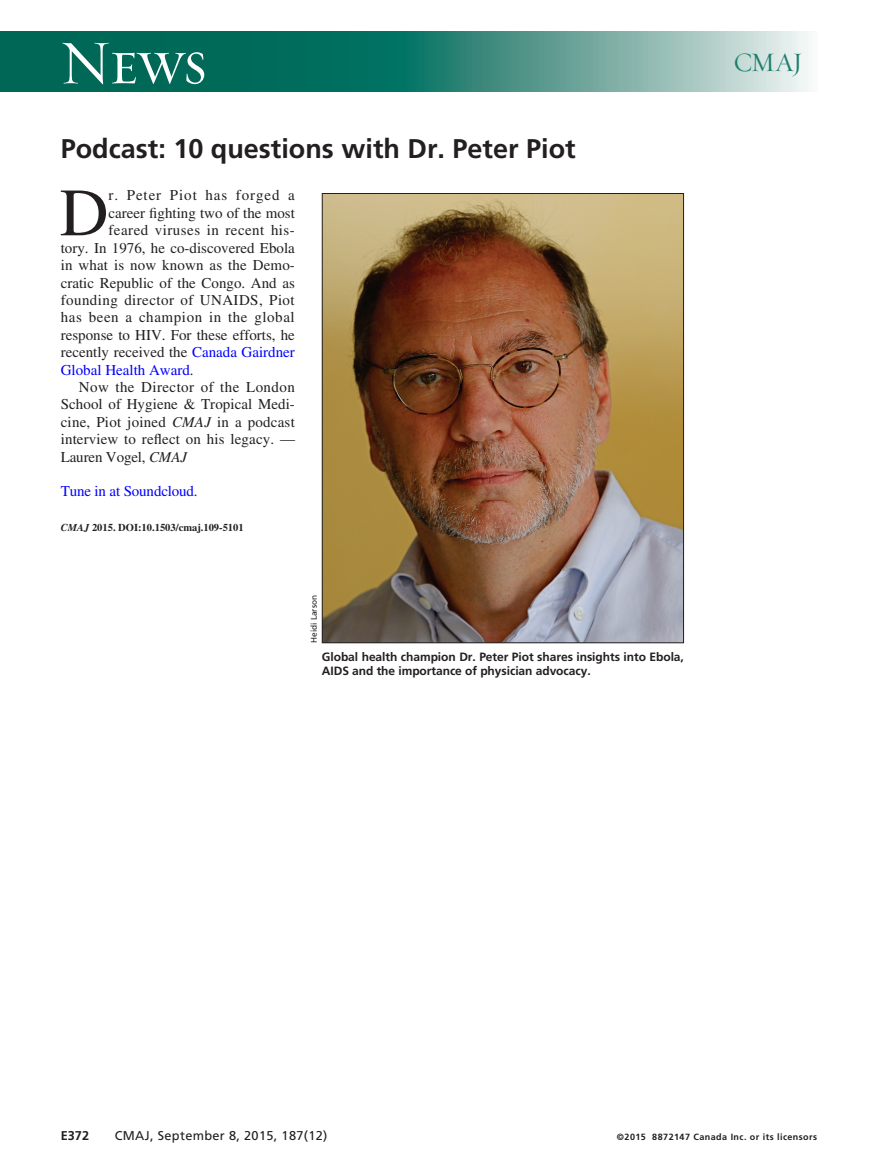
<style>
.page{position:relative;width:878px;height:1175px;background:#fff}
.page>*{position:absolute;margin:0;border:0;box-sizing:border-box;transform-origin:0 0}
.DC{font:67.5px "Times LT Std";color:#231f20}
.t1{font:63px "Requiem Display HTF Small Caps";color:#fff}
.Article_title{font:700 27px "Frutiger LT Std";color:#231f20}
.t2{font:27px "Requiem Display HTF Roman";color:#1d7e6f}
.DC-2{font:15px/17.4px "Times LT Std";letter-spacing:.01em;color:#231f20;text-align:justify}
.DC-3{font:15px "Times LT Std";letter-spacing:.03em;color:#231f20}
.DC-4{font:15px "Times LT Std";letter-spacing:.04em;color:#231f20}
.DC-5{font:15px "Times LT Std";letter-spacing:.06em;color:#231f20}
.PJ-Space{font:15px "Times LT Std";letter-spacing:-.01em;color:#00f}
.DC-6{font:15px "Times LT Std";color:#00f}
.t3{font:12.75px "Frutiger LT Std";letter-spacing:.025em;color:#231f20}
.t4{font:700 12.75px "Frutiger LT Std";color:#231f20}
.Fig_caption{font:700 12px/14.2px "Frutiger LT Std";letter-spacing:-.005em;color:#231f20}
.Article_id{font:700 10.5px "Times LT Std";color:#231f20}
.t5{font:700 9px "Frutiger LT Std";letter-spacing:.05em;color:#231f20}
.PC{font:8.25px "Frutiger LT Std";color:#231f20}
.s1{color:#00f}
.s2{color:#231f20}
.s3{font-style:italic}
</style>
<div class="page">
<svg style="left:0;top:32px;width:811px;height:60px;background:#3e8d80"></svg>
<img style="left:324px;top:195px;width:358px;height:446px">
<h2 class="t1" style="left:59px;top:26px;width:150px">News</h2>
<h3 class="t2" style="left:733px;top:46px;width:71px">CMAJ</h3>
<p class="Article_title" style="left:61px;top:133px;width:516px">Podcast: 10 questions with Dr. Peter Piot</p>
<p class="DC" style="left:60px;top:175px;width:50px">D</p>
<p class="DC-5" style="left:108px;top:187px;width:188px">r. Peter Piot has forged a</p>
<p class="DC-2" style="left:108px;top:204px;width:188px">career fighting two of the most</p>
<p class="DC-3" style="left:108px;top:222px;width:188px">feared viruses in recent his-</p>
<p class="DC-2" style="left:61px;top:239px;width:236px">tory. In 1976, he co-discovered Ebola</p>
<p class="DC-2" style="left:61px;top:256px;width:236px">in what is now known as the Demo-</p>
<p class="DC-2" style="left:61px;top:274px;width:236px">cratic Republic of the Congo. And as</p>
<p class="DC-3" style="left:61px;top:291px;width:235px">founding director of UNAIDS, Piot</p>
<p class="DC-4" style="left:61px;top:309px;width:235px">has been a champion in the global</p>
<p class="DC-2" style="left:61px;top:326px;width:235px">response to HIV. For these efforts, he</p>
<p class="DC-2" style="left:61px;top:343px;width:235px">recently received the <span class="s1">Canada Gairdner</span></p>
<p class="DC-6" style="left:61px;top:361px;width:134px">Global Health Award<span class="s2">.</span></p>
<p class="DC-2" style="left:61px;top:378px;width:236px;text-indent:18px">Now the Director of the London School of Hygiene &amp; Tropical Medi&shy;cine, Piot joined <span class="s3">CMAJ</span> in a podcast interview to reflect on his legacy. — Lauren Vogel, <span class="s3">CMAJ</span></p>
<p class="PJ-Space" style="left:61px;top:483px;width:138px">Tune in at Soundcloud.</p>
<p class="Article_id" style="left:61px;top:521px;width:184px"><span class="s3">CMAJ</span> 2015. DOI:10.1503/cmaj.109-5101</p>
<p class="PC" style="left:309px;top:643px;width:49px;rotate:-90deg">Heidi Larson</p>
<p class="Fig_caption" style="left:322px;top:650px;width:363px">Global health champion Dr. Peter Piot shares insights into Ebola,<br>AIDS and the importance of physician advocacy.</p>
<p class="t4" style="left:61px;top:1127px;width:30px">E372</p>
<p class="t3" style="left:115px;top:1127px;width:214px">CMAJ, September 8, 2015, 187(12)</p>
<p class="t5" style="left:617px;top:1131px;width:202px">©2015 8872147 Canada Inc. or its licensors</p>
</div>
